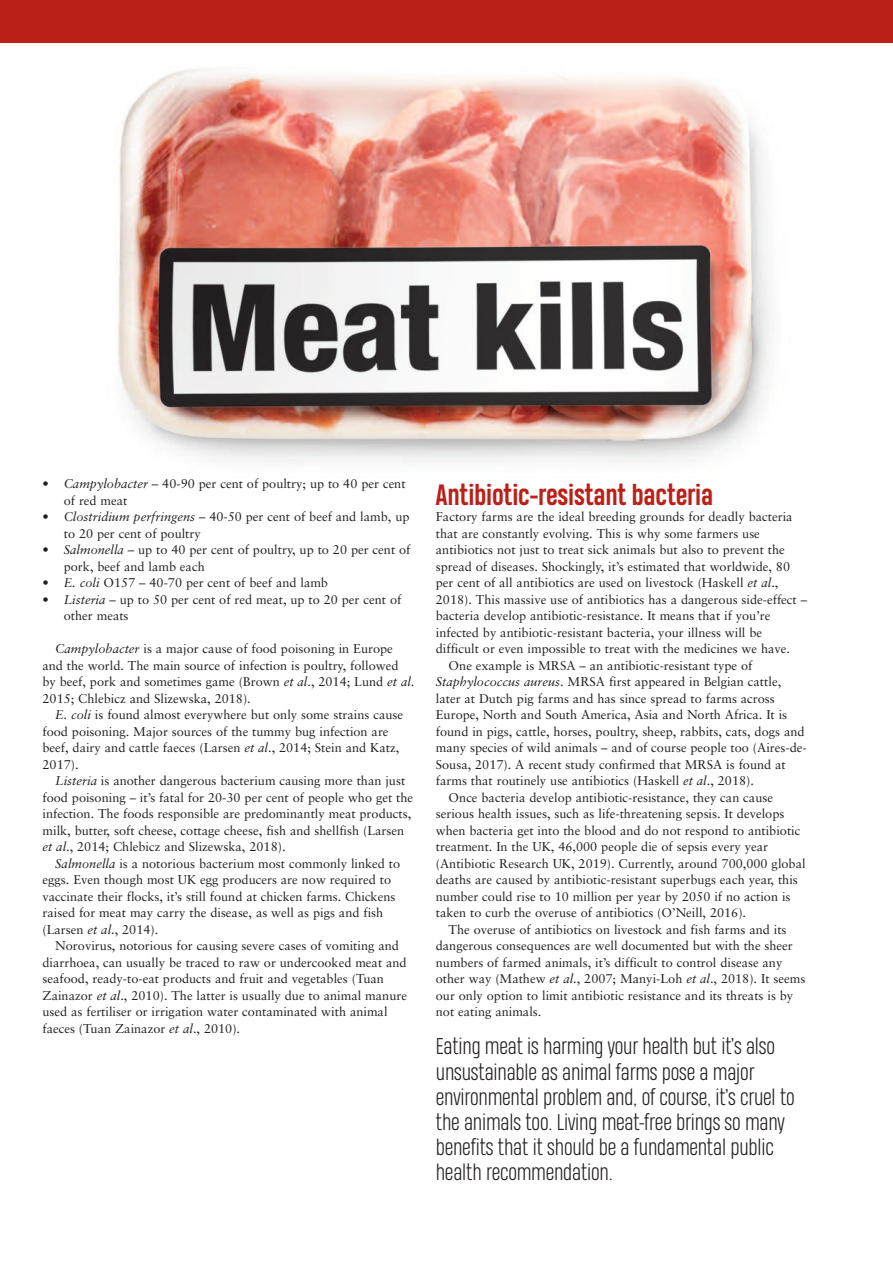
<style>
.page{position:relative;width:893px;height:1263px;background:#fff}
.page>*{position:absolute;margin:0;border:0;box-sizing:border-box;transform-origin:0 0}
.t1{font:700 27px "Heading Pro";letter-spacing:-.01em;color:#bb2018}
.t2{font:300 21px/25.2px "Heading Pro";letter-spacing:-.01em;color:#231f20}
.t3{font:12.75px/16.5px "Sabon";color:#231f20}
.s1{font-style:italic}
</style>
<div class="page">
<img style="left:118px;top:68px;width:652px;height:394px">
<div style="left:0;top:0;width:893px;height:43px;background:#bb2018"></div>
<p class="t3" style="left:64px;top:476px;width:343px;text-indent:-21px">• <span class="s1">Campylobacter</span> – 40-90 per cent of poultry; up to 40 per cent of red meat</p>
<p class="t3" style="left:64px;top:509px;width:347px;text-indent:-21px">• <span class="s1">Clostridium perfringens</span> – 40-50 per cent of beef and lamb, up to 20 per cent of poultry</p>
<p class="t3" style="left:64px;top:542px;width:348px;text-indent:-21px">• <span class="s1">Salmonella</span> – up to 40 per cent of poultry, up to 20 per cent of pork, beef and lamb each</p>
<p class="t3" style="left:43px;top:575px;width:287px">• <span class="s1">E. coli</span> O157 – 40-70 per cent of beef and lamb</p>
<p class="t3" style="left:64px;top:592px;width:339px;text-indent:-21px">• <span class="s1">Listeria</span> – up to 50 per cent of red meat, up to 20 per cent of other meats</p>
<p class="t3" style="left:43px;top:641px;width:373px;text-indent:13px"><span class="s1">Campylobacter</span> is a major cause of food poisoning in Europe and the world. The main source of infection is poultry, followed by beef, pork and sometimes game (Brown <span class="s1">et al</span>., 2014; Lund <span class="s1">et al</span>.<br>2015; Chlebicz and Slizewska, 2018).</p>
<p class="t3" style="left:43px;top:707px;width:362px;text-indent:13px"><span class="s1">E. coli</span> is found almost everywhere but only some strains cause food poisoning. Major sources of the tummy bug infection are beef, dairy and cattle faeces (Larsen <span class="s1">et al</span>., 2014; Stein and Katz, 2017).</p>
<p class="t3" style="left:43px;top:773px;width:372px;text-indent:13px"><span class="s1">Listeria</span> is another dangerous bacterium causing more than just food poisoning – it’s fatal for 20-30 per cent of people who get the infection. The foods responsible are predominantly meat products, milk, butter, soft cheese, cottage cheese, fish and shellfish (Larsen <span class="s1">et al</span>., 2014; Chlebicz and Slizewska, 2018).</p>
<p class="t3" style="left:43px;top:856px;width:359px;text-indent:13px"><span class="s1">Salmonella</span> is a notorious bacterium most commonly linked to eggs. Even though most UK egg producers are now required to vaccinate their flocks, it’s still found at chicken farms. Chickens raised for meat may carry the disease, as well as pigs and fish (Larsen <span class="s1">et al</span>., 2014).</p>
<p class="t3" style="left:43px;top:938px;width:366px;text-indent:13px">Norovirus, notorious for causing severe cases of vomiting and diarrhoea, can usually be traced to raw or undercooked meat and seafood, ready-to-eat products and fruit and vegetables (Tuan Zainazor <span class="s1">et al</span>., 2010). The latter is usually due to animal manure used as fertiliser or irrigation water contaminated with animal faeces (Tuan Zainazor <span class="s1">et al</span>., 2010).</p>
<h1 class="t1" style="left:436px;top:479px;width:279px">Antibiotic-resistant bacteria</h1>
<p class="t3" style="left:436px;top:509px;width:358px">Factory farms are the ideal breeding grounds for deadly bacteria</p>
<p class="t3" style="left:436px;top:526px;width:326px">that are constantly evolving. This is why some farmers use</p>
<p class="t3" style="left:436px;top:542px;width:350px">antibiotics not just to treat sick animals but also to prevent the</p>
<p class="t3" style="left:436px;top:559px;width:356px">spread of diseases. Shockingly, it’s estimated that worldwide, 80</p>
<p class="t3" style="left:436px;top:575px;width:344px">per cent of all antibiotics are used on livestock (Haskell <span class="s1">et al</span>.,</p>
<p class="t3" style="left:436px;top:592px;width:373px">2018). This massive use of antibiotics has a dangerous side-effect –</p>
<p class="t3" style="left:436px;top:608px;width:336px">bacteria develop antibiotic-resistance. It means that if you’re</p>
<p class="t3" style="left:436px;top:625px;width:328px">infected by antibiotic-resistant bacteria, your illness will be</p>
<p class="t3" style="left:436px;top:641px;width:356px">difficult or even impossible to treat with the medicines we have.</p>
<p class="t3" style="left:449px;top:658px;width:305px">One example is MRSA – an antibiotic-resistant type of</p>
<p class="t3" style="left:436px;top:674px;width:347px"><span class="s1">Staphylococcus aureus</span>. MRSA first appeared in Belgian cattle,</p>
<p class="t3" style="left:436px;top:691px;width:340px">later at Dutch pig farms and has since spread to farms across</p>
<p class="t3" style="left:436px;top:707px;width:353px">Europe, North and South America, Asia and North Africa. It is</p>
<p class="t3" style="left:436px;top:724px;width:370px">found in pigs, cattle, horses, poultry, sheep, rabbits, cats, dogs and</p>
<p class="t3" style="left:436px;top:740px;width:372px">many species of wild animals – and of course people too (Aires-de-</p>
<p class="t3" style="left:436px;top:757px;width:351px">Sousa, 2017). A recent study confirmed that MRSA is found at</p>
<p class="t3" style="left:436px;top:773px;width:320px">farms that routinely use antibiotics (Haskell <span class="s1">et al</span>., 2018).</p>
<p class="t3" style="left:449px;top:790px;width:326px">Once bacteria develop antibiotic-resistance, they can cause</p>
<p class="t3" style="left:436px;top:806px;width:350px">serious health issues, such as life-threatening sepsis. It develops</p>
<p class="t3" style="left:436px;top:823px;width:366px">when bacteria get into the blood and do not respond to antibiotic</p>
<p class="t3" style="left:436px;top:839px;width:334px">treatment. In the UK, 46,000 people die of sepsis every year</p>
<p class="t3" style="left:436px;top:856px;width:371px">(Antibiotic Research UK, 2019). Currently, around 700,000 global</p>
<p class="t3" style="left:436px;top:872px;width:364px">deaths are caused by antibiotic-resistant superbugs each year, this</p>
<p class="t3" style="left:436px;top:889px;width:356px">number could rise to 10 million per year by 2050 if no action is</p>
<p class="t3" style="left:436px;top:905px;width:312px">taken to curb the overuse of antibiotics (O’Neill, 2016).</p>
<p class="t3" style="left:449px;top:922px;width:339px">The overuse of antibiotics on livestock and fish farms and its</p>
<p class="t3" style="left:436px;top:938px;width:359px">dangerous consequences are well documented but with the sheer</p>
<p class="t3" style="left:436px;top:955px;width:348px">numbers of farmed animals, it’s difficult to control disease any</p>
<p class="t3" style="left:436px;top:971px;width:371px">other way (Mathew <span class="s1">et al</span>., 2007; Manyi-Loh <span class="s1">et al</span>., 2018). It seems</p>
<p class="t3" style="left:436px;top:988px;width:359px">our only option to limit antibiotic resistance and its threats is by</p>
<p class="t3" style="left:436px;top:1004px;width:107px">not eating animals.</p>
<p class="t2" style="left:436px;top:1034px;width:361px">Eating meat is harming your health but it’s also unsustainable as animal farms pose a major environmental problem and, of course, it’s cruel to the animals too. Living meat-free brings so many benefits that it should be a fundamental public health recommendation.</p>
</div>
